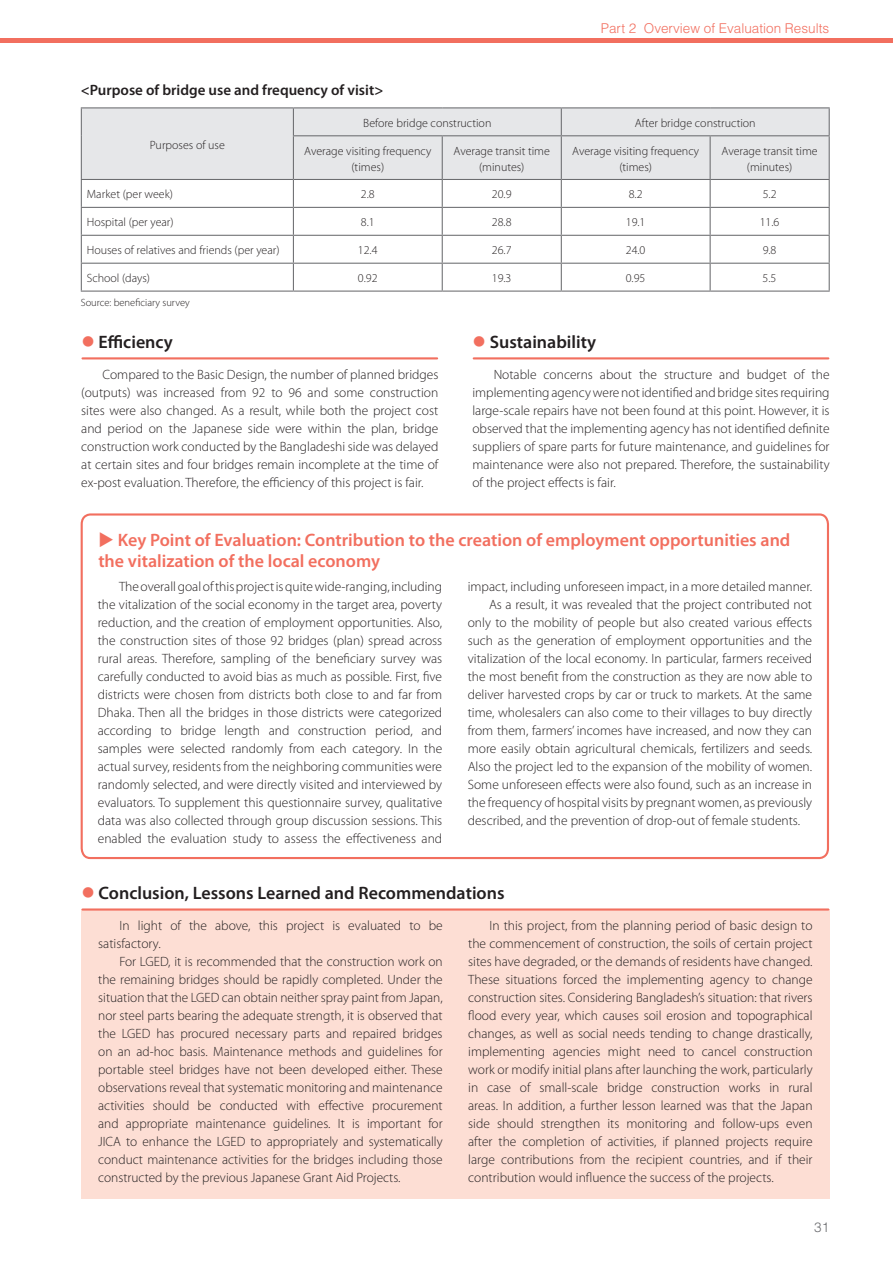
<style>
.page{position:relative;width:893px;height:1263px;background:#fff}
.page>*{position:absolute;margin:0;border:0;box-sizing:border-box;transform-origin:0 0}
.t1{font:600 18px/21px "Myriad Pro";color:#f26f5f}
.t2{font:600 18px "Myriad Pro";color:#231f20}
.t3{font:600 15px "Myriad Pro";color:#231f20}
.t4{font:300 13.5px/18px "Myriad Pro";color:#231f20;text-align:justify}
.t5{font:300 13.5px "Helvetica";color:#f26f5f}
.t6{font:300 13.5px "Helvetica";color:#6c6d70}
.t7{font:300 12px/15.8px "Myriad Pro";color:#231f20;text-align:center}
.t8{font:300 10.5px "Myriad Pro";color:#231f20}
.s1{color:#f26f5f}
</style>
<div class="page">
<div style="left:0;top:38px;width:893px;height:5px;background:#f26f5f"></div>
<div style="left:82px;top:108px;width:211px;height:71px;background:#e6e7e9"></div>
<svg style="left:82px;top:180px;width:211px;height:111px"></svg>
<hr style="left:81px;top:107px;width:212px;height:1px;background:#6c6d70">
<svg style="left:81px;top:108px;width:1px;height:28px"></svg>
<hr style="left:293px;top:107px;width:149px;height:1px;background:#6c6d70">
<hr style="left:442px;top:107px;width:119px;height:1px;background:#6c6d70">
<hr style="left:561px;top:107px;width:149px;height:1px;background:#6c6d70">
<hr style="left:710px;top:107px;width:120px;height:1px;background:#6c6d70">
<hr style="left:81px;top:136px;width:1px;height:43px;background:#6c6d70">
<hr style="left:81px;top:179px;width:212px;height:1px;background:#6c6d70">
<hr style="left:81px;top:207px;width:212px;height:1px;background:#6c6d70">
<hr style="left:81px;top:235px;width:212px;height:1px;background:#6c6d70">
<hr style="left:81px;top:263px;width:212px;height:1px;background:#6c6d70">
<svg style="left:81px;top:180px;width:1px;height:111px"></svg>
<svg style="left:293px;top:108px;width:537px;height:183px"></svg>
<hr style="left:81px;top:291px;width:212px;height:1px;background:#6c6d70">
<hr style="left:293px;top:291px;width:149px;height:1px;background:#6c6d70">
<hr style="left:442px;top:291px;width:119px;height:1px;background:#6c6d70">
<hr style="left:561px;top:291px;width:149px;height:1px;background:#6c6d70">
<hr style="left:710px;top:291px;width:120px;height:1px;background:#6c6d70">
<div style="left:81px;top:909px;width:748px;height:290px;background:#fdded4"></div>
<svg style="left:80px;top:513px;width:749px;height:347px"></svg>
<hr style="left:82px;top:908px;width:746px;height:2px;background:#f26f5f">
<hr style="left:82px;top:357px;width:355px;height:2px;background:#f26f5f">
<hr style="left:474px;top:357px;width:354px;height:2px;background:#f26f5f">
<p class="t3" style="left:81px;top:80px;width:304px">&lt;Purpose of bridge use and frequency of visit&gt;</p>
<p class="t5" style="left:601px;top:19px;width:230px">Part 2 Overview of Evaluation Results</p>
<p class="t7" style="left:150px;top:137px;width:77px">Purposes of use</p>
<p class="t7" style="left:363px;top:115px;width:130px">Before bridge construction</p>
<p class="t7" style="left:635px;top:115px;width:122px">After bridge construction</p>
<p class="t7" style="left:304px;top:143px;width:129px">Average visiting frequency (times)</p>
<p class="t7" style="left:454px;top:143px;width:98px">Average transit time (minutes)</p>
<p class="t7" style="left:572px;top:143px;width:129px">Average visiting frequency (times)</p>
<p class="t7" style="left:721px;top:143px;width:98px">Average transit time (minutes)</p>
<p class="t7" style="left:87px;top:186px;width:88px">Market (per week)</p>
<p class="t7" style="left:361px;top:186px;width:15px">2.8</p>
<p class="t7" style="left:492px;top:186px;width:21px">20.9</p>
<p class="t7" style="left:629px;top:186px;width:15px">8.2</p>
<p class="t7" style="left:763px;top:186px;width:15px">5.2</p>
<p class="t7" style="left:87px;top:214px;width:88px">Hospital (per year)</p>
<p class="t7" style="left:361px;top:214px;width:15px">8.1</p>
<p class="t7" style="left:492px;top:214px;width:21px">28.8</p>
<p class="t7" style="left:626px;top:214px;width:21px">19.1</p>
<p class="t7" style="left:760px;top:214px;width:21px">11.6</p>
<p class="t7" style="left:87px;top:242px;width:194px">Houses of relatives and friends (per year)</p>
<p class="t7" style="left:358px;top:242px;width:21px">12.4</p>
<p class="t7" style="left:492px;top:242px;width:21px">26.7</p>
<p class="t7" style="left:626px;top:242px;width:21px">24.0</p>
<p class="t7" style="left:763px;top:242px;width:15px">9.8</p>
<p class="t7" style="left:87px;top:270px;width:65px">School (days)</p>
<p class="t7" style="left:358px;top:270px;width:21px">0.92</p>
<p class="t7" style="left:492px;top:270px;width:21px">19.3</p>
<p class="t7" style="left:626px;top:270px;width:21px">0.95</p>
<p class="t7" style="left:763px;top:270px;width:15px">5.5</p>
<p class="t8" style="left:81px;top:296px;width:110px">Source: beneficiary survey</p>
<h1 class="t2" style="left:81px;top:330px;width:93px"><span class="s1">●</span> Efficiency</h1>
<h1 class="t2" style="left:473px;top:330px;width:125px"><span class="s1">●</span> Sustainability</h1>
<p class="t4" style="left:81px;top:366px;width:359px;text-indent:21px">Compared to the Basic Design, the number of planned bridges (outputs) was increased from 92 to 96 and some construction sites were also changed. As a result, while both the project cost and period on the Japanese side were within the plan, bridge construction work conducted by the Bangladeshi side was delayed at certain sites and four bridges remain incomplete at the time of ex-post evaluation. Therefore, the efficiency of this project is fair.</p>
<p class="t4" style="left:472px;top:366px;width:359px;text-indent:21px">Notable concerns about the structure and budget of the implementing agency were not identified and bridge sites requiring large-scale repairs have not been found at this point. However, it is observed that the implementing agency has not identified definite suppliers of spare parts for future maintenance, and guidelines for maintenance were also not prepared. Therefore, the sustainability of the project effects is fair.</p>
<h1 class="t1" style="left:98px;top:529px;width:694px">◆ Key Point of Evaluation: Contribution to the creation of employment opportunities and the vitalization of the local economy</h1>
<p class="t4" style="left:98px;top:577px;width:346px;text-indent:21px">The overall goal of this project is quite wide-ranging, including the vitalization of the social economy in the target area, poverty reduction, and the creation of employment opportunities. Also, the construction sites of those 92 bridges (plan) spread across rural areas. Therefore, sampling of the beneficiary survey was carefully conducted to avoid bias as much as possible. First, five districts were chosen from districts both close to and far from Dhaka. Then all the bridges in those districts were categorized according to bridge length and construction period, and samples were selected randomly from each category. In the actual survey, residents from the neighboring communities were randomly selected, and were directly visited and interviewed by evaluators. To supplement this questionnaire survey, qualitative data was also collected through group discussion sessions. This enabled the evaluation study to assess the effectiveness and</p>
<p class="t4" style="left:468px;top:577px;width:346px">impact, including unforeseen impact, in a more detailed manner.</p>
<p class="t4" style="left:489px;top:595px;width:325px">As a result, it was revealed that the project contributed not</p>
<p class="t4" style="left:468px;top:613px;width:346px">only to the mobility of people but also created various effects</p>
<p class="t4" style="left:468px;top:631px;width:346px">such as the generation of employment opportunities and the</p>
<p class="t4" style="left:468px;top:649px;width:346px">vitalization of the local economy. In particular, farmers received</p>
<p class="t4" style="left:468px;top:667px;width:346px">the most benefit from the construction as they are now able to</p>
<p class="t4" style="left:468px;top:685px;width:346px">deliver harvested crops by car or truck to markets. At the same</p>
<p class="t4" style="left:468px;top:703px;width:346px">time, wholesalers can also come to their villages to buy directly</p>
<p class="t4" style="left:468px;top:721px;width:346px">from them, farmers’ incomes have increased, and now they can</p>
<p class="t4" style="left:468px;top:739px;width:346px">more easily obtain agricultural chemicals, fertilizers and seeds.</p>
<p class="t4" style="left:468px;top:757px;width:346px">Also the project led to the expansion of the mobility of women.</p>
<p class="t4" style="left:468px;top:775px;width:346px">Some unforeseen effects were also found, such as an increase in</p>
<p class="t4" style="left:468px;top:793px;width:346px">the frequency of hospital visits by pregnant women, as previously</p>
<p class="t4" style="left:468px;top:811px;width:334px">described, and the prevention of drop-out of female students.</p>
<h1 class="t2" style="left:81px;top:881px;width:425px"><span class="s1">●</span> Conclusion, Lessons Learned and Recommendations</h1>
<p class="t4" style="left:98px;top:916px;width:346px;text-indent:21px">In light of the above, this project is evaluated to be satisfactory.</p>
<p class="t4" style="left:98px;top:952px;width:346px;text-indent:21px">For LGED, it is recommended that the construction work on the remaining bridges should be rapidly completed. Under the situation that the LGED can obtain neither spray paint from Japan, nor steel parts bearing the adequate strength, it is observed that the LGED has procured necessary parts and repaired bridges on an ad-hoc basis. Maintenance methods and guidelines for portable steel bridges have not been developed either. These observations reveal that systematic monitoring and maintenance activities should be conducted with effective procurement and appropriate maintenance guidelines. It is important for JICA to enhance the LGED to appropriately and systematically conduct maintenance activities for the bridges including those constructed by the previous Japanese Grant Aid Projects.</p>
<p class="t4" style="left:468px;top:916px;width:346px;text-indent:21px">In this project, from the planning period of basic design to the commencement of construction, the soils of certain project sites have degraded, or the demands of residents have changed.<br>These situations forced the implementing agency to change construction sites. Considering Bangladesh’s situation: that rivers flood every year, which causes soil erosion and topographical changes, as well as social needs tending to change drastically, implementing agencies might need to cancel construction work or modify initial plans after launching the work, particularly in case of small-scale bridge construction works in rural areas. In addition, a further lesson learned was that the Japan side should strengthen its monitoring and follow-ups even after the completion of activities, if planned projects require large contributions from the recipient countries, and if their contribution would influence the success of the projects.</p>
<p class="t6" style="left:814px;top:1219px;width:17px">31</p>
</div>
